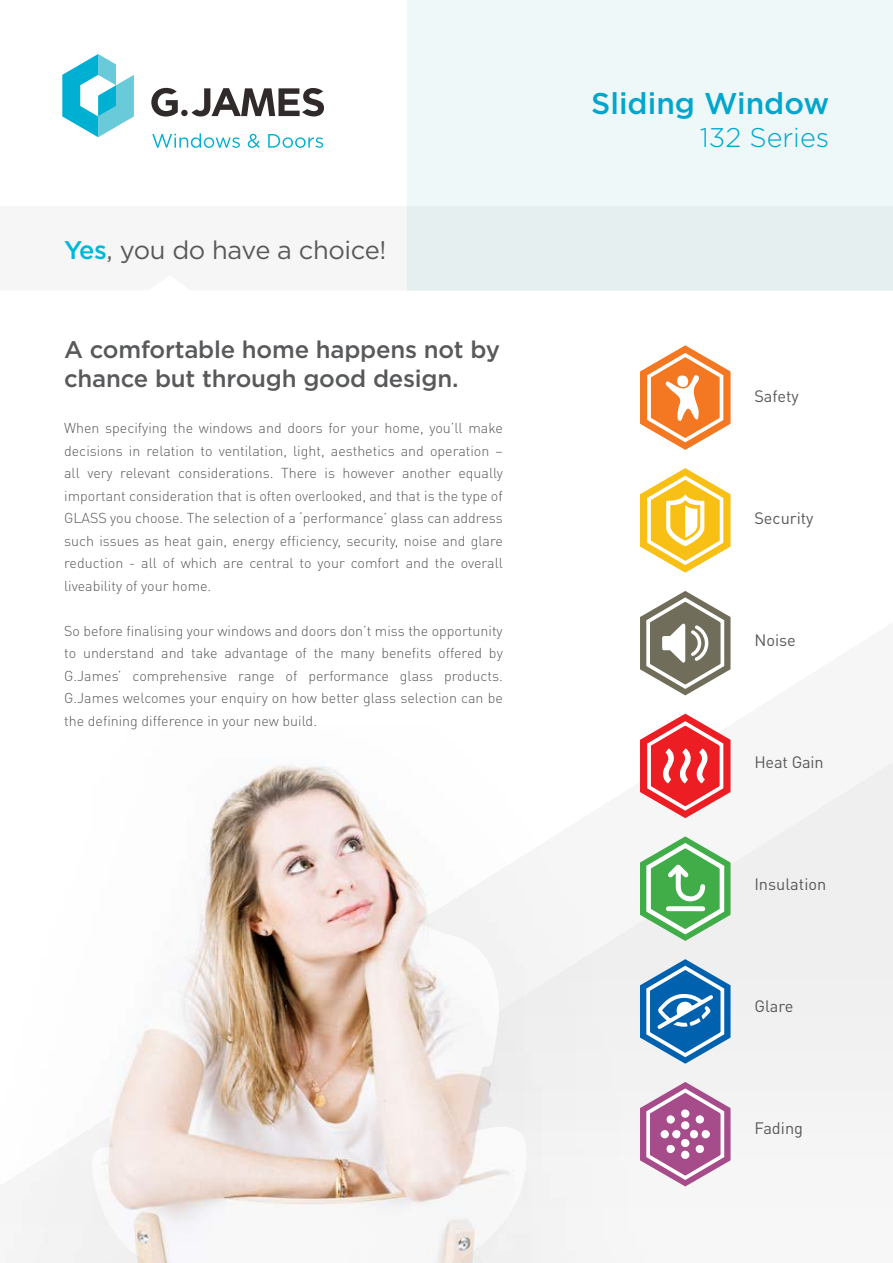
<style>
.page{position:relative;width:893px;height:1263px;background:#fff}
.page>*{position:absolute;margin:0;border:0;box-sizing:border-box;transform-origin:0 0}
.t1{font:500 30px "Gotham";color:#00a6ce}
.t2{font:300 27px "Gotham";color:#00a6ce}
.t3{font:25.5px "Gotham HTF";letter-spacing:-.015em;color:#58595b}
.t4{font:500 24px/28.8px "Gotham";letter-spacing:-.01em;color:#58595b}
.t5{font:16.35px "DINOT";color:#58595b}
.t6{font:300 14.25px/22.5px "DINOT";color:#58595b;text-align:justify}
.s1{font-family:"Gotham";font-weight:500;color:#00b8d8}
</style>
<div class="page">
<div style="left:407px;top:0;width:486px;height:290px;background:#eef8f9"></div>
<svg style="left:62px;top:54px;width:72px;height:83px"></svg>
<svg style="left:151px;top:88px;width:27px;height:29px"></svg>
<div style="left:181px;top:110px;width:7px;height:6px;background:#312a2a;border-radius:50%"></div>
<svg style="left:192px;top:88px;width:132px;height:28px"></svg>
<svg style="left:152px;top:133px;width:88px;height:15px"></svg>
<svg style="left:248px;top:134px;width:12px;height:14px"></svg>
<svg style="left:268px;top:134px;width:55px;height:14px"></svg>
<div style="left:651px;top:762px;width:242px;height:425px;background:#f1f1f1"></div>
<img style="left:6px;top:766px;width:645px;height:497px">
<svg style="left:640px;top:345px;width:91px;height:105px"></svg>
<div style="left:677px;top:375px;width:11px;height:12px;background:#fff;border-radius:50%"></div>
<svg style="left:640px;top:468px;width:91px;height:105px"></svg>
<svg style="left:640px;top:591px;width:90px;height:104px"></svg>
<svg style="left:639px;top:713px;width:92px;height:106px"></svg>
<svg style="left:640px;top:836px;width:90px;height:105px"></svg>
<svg style="left:640px;top:959px;width:90px;height:105px"></svg>
<svg style="left:640px;top:1082px;width:90px;height:104px"></svg>
<div style="left:681px;top:1109px;width:8px;height:9px;background:#fff;border-radius:50%"></div>
<div style="left:696px;top:1115px;width:8px;height:9px;background:#fff;border-radius:50%"></div>
<div style="left:660px;top:1130px;width:9px;height:8px;background:#fff;border-radius:50%"></div>
<div style="left:681px;top:1121px;width:8px;height:8px;background:#fff;border-radius:50%"></div>
<div style="left:690px;top:1130px;width:8px;height:8px;background:#fff;border-radius:50%"></div>
<div style="left:696px;top:1145px;width:8px;height:8px;background:#fff;border-radius:50%"></div>
<div style="left:667px;top:1115px;width:8px;height:9px;background:#fff;border-radius:50%"></div>
<div style="left:681px;top:1139px;width:8px;height:8px;background:#fff;border-radius:50%"></div>
<div style="left:666px;top:1145px;width:9px;height:8px;background:#fff;border-radius:50%"></div>
<h3 class="t3" style="left:64px;top:236px;width:324px"><span class="s1">Yes</span>, you do have a choice!</h3>
<h3 class="t4" style="left:64px;top:335px;width:437px">A comfortable home happens not by chance but through good design.</h3>
<p class="t6" style="left:64px;top:417px;width:440px">When specifying the windows and doors for your home, you’ll make decisions in relation to ventilation, light, aesthetics and operation – all very relevant considerations. There is however another equally important consideration that is often overlooked, and that is the type of GLASS you choose. The selection of a ‘performance’ glass can address such issues as heat gain, energy efficiency, security, noise and glare reduction - all of which are central to your comfort and the overall liveability of your home.</p>
<p class="t6" style="left:64px;top:619px;width:440px">So before finalising your windows and doors don’t miss the opportunity to understand and take advantage of the many benefits offered by G.James’ comprehensive range of performance glass products.<br>G.James welcomes your enquiry on how better glass selection can be the defining difference in your new build.</p>
<h1 class="t1" style="left:591px;top:84px;width:239px">Sliding Window</h1>
<h2 class="t2" style="left:700px;top:120px;width:131px">132 Series</h2>
<p class="t5" style="left:754px;top:385px;width:46px">Safety</p>
<p class="t5" style="left:754px;top:508px;width:61px">Security</p>
<p class="t5" style="left:754px;top:630px;width:43px">Noise</p>
<p class="t5" style="left:754px;top:752px;width:71px">Heat Gain</p>
<p class="t5" style="left:754px;top:874px;width:73px">Insulation</p>
<p class="t5" style="left:754px;top:996px;width:41px">Glare</p>
<p class="t5" style="left:754px;top:1118px;width:50px">Fading</p>
</div>
